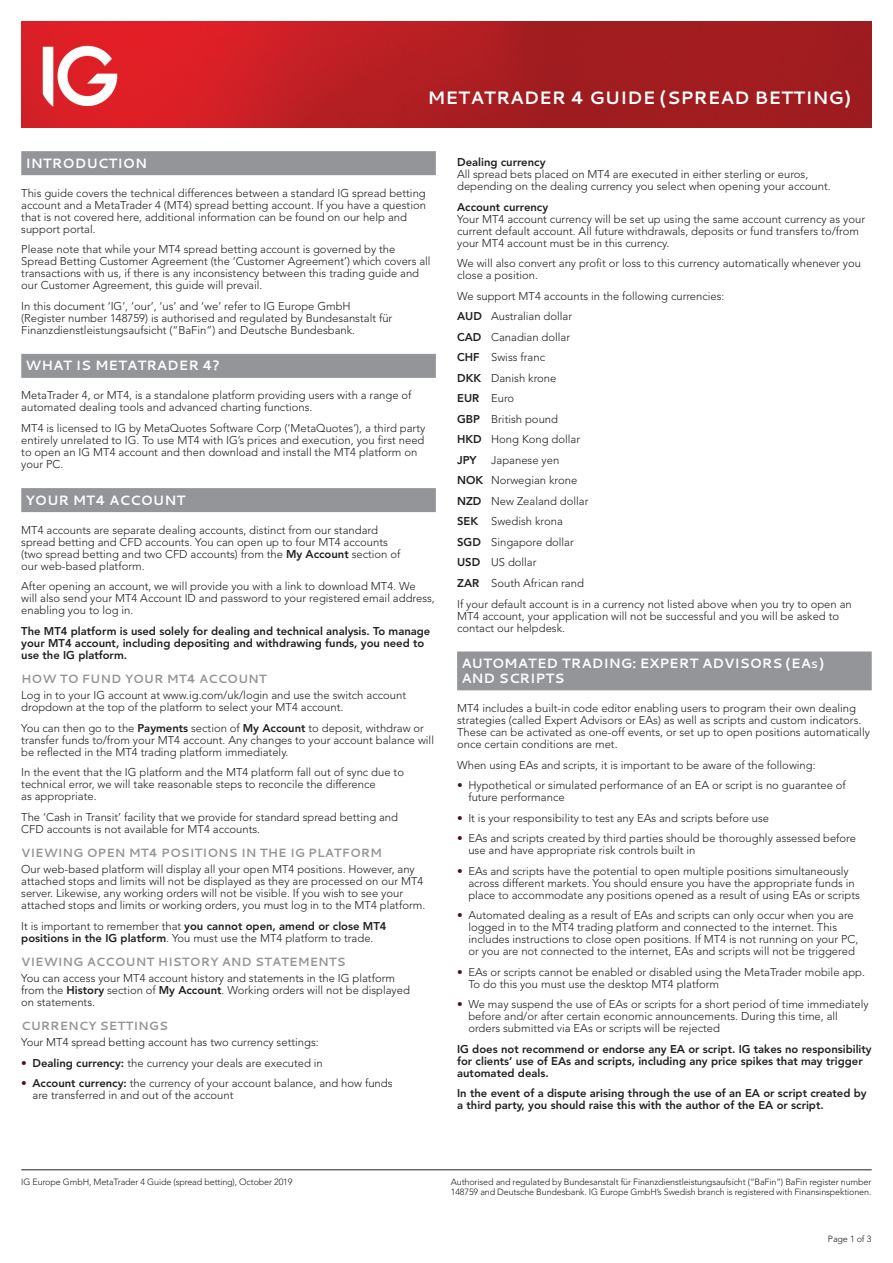
<style>
.page{position:relative;width:893px;height:1263px;background:#fff}
.page>*{position:absolute;margin:0;border:0;box-sizing:border-box;transform-origin:0 0}
.t1{font:700 18px "Cantarell";color:#fff}
.t2{font:700 13.5px/15px "Cantarell";color:#fff}
.t3{font:700 12px "Cantarell";color:#939598}
.t4{font:300 11.25px/12px "Avenir LT Std";color:#231f20}
.t5{font:800 11.25px/12px "Avenir LT Std";color:#231f20}
.t6{font:300 9px/10.5px "Avenir LT Std";letter-spacing:-.015em;color:#231f20}
.s1{font-weight:800}
.s2{color:#4a0f20}
.s3{font-size:9.45px}
</style>
<div class="page">
<img style="left:21px;top:21px;width:851px;height:107px">
<hr style="left:21px;top:1169px;width:851px;height:1px;background:#231f20">
<div style="left:21px;top:151px;width:415px;height:24px;background:#939598"></div>
<div style="left:21px;top:354px;width:415px;height:24px;background:#939598"></div>
<div style="left:21px;top:488px;width:415px;height:24px;background:#939598"></div>
<div style="left:457px;top:651px;width:415px;height:39px;background:#939598"></div>
<h1 class="t1" style="left:428px;top:85px;width:424px">METATRADER 4 GUIDE (SPREAD BETTING)</h1>
<p class="t2" style="left:26px;top:155px;width:123px">INTRODUCTION</p>
<p class="t4" style="left:21px;top:187px;width:406px">This guide covers the technical differences between a standard IG spread betting account and a MetaTrader 4 (MT4) spread betting account. If you have a question that is not covered here, additional information can be found on our help and support portal.</p>
<p class="t4" style="left:21px;top:243px;width:411px">Please note that while your MT4 spread betting account is governed by the Spread Betting Customer Agreement (the ‘Customer Agreement’) which covers all transactions with us, if there is any inconsistency between this trading guide and our Customer Agreement, this guide will prevail.</p>
<p class="t4" style="left:21px;top:300px;width:373px">In this document ‘IG’, ‘our’, ‘us’ and ‘we’ refer to IG Europe GmbH (Register number 148759) is authorised and regulated by Bundesanstalt für<br>Finanzdienstleistungsaufsicht (“BaFin”) and Deutsche Bundesbank.</p>
<p class="t2" style="left:26px;top:358px;width:196px">WHAT IS METATRADER 4?</p>
<p class="t4" style="left:21px;top:390px;width:392px">MetaTrader 4, or MT4, is a standalone platform providing users with a range of automated dealing tools and advanced charting functions.</p>
<p class="t4" style="left:21px;top:422px;width:406px">MT4 is licensed to IG by MetaQuotes Software Corp (‘MetaQuotes’), a third party entirely unrelated to IG. To use MT4 with IG’s prices and execution, you first need to open an IG MT4 account and then download and install the MT4 platform on your PC.</p>
<p class="t2" style="left:26px;top:492px;width:161px">YOUR MT4 ACCOUNT</p>
<p class="t4" style="left:21px;top:524px;width:381px">MT4 accounts are separate dealing accounts, distinct from our standard spread betting and CFD accounts. You can open up to four MT4 accounts (two spread betting and two CFD accounts) from the <span class="s1">My Account</span> section of our web-based platform.</p>
<p class="t4" style="left:21px;top:580px;width:415px">After opening an account, we will provide you with a link to download MT4. We<br>will also send your MT4 Account ID and password to your registered email address, enabling you to log in.</p>
<p class="t5" style="left:21px;top:625px;width:411px">The MT4 platform is used solely for dealing and technical analysis. To manage your MT4 account, including depositing and withdrawing funds, you need to use the IG platform.</p>
<p class="t3" style="left:21px;top:670px;width:247px">HOW TO FUND YOUR MT4 ACCOUNT</p>
<p class="t4" style="left:21px;top:689px;width:386px">Log in to your IG account at www.ig.com/uk/login and use the switch account dropdown at the top of the platform to select your MT4 account.</p>
<p class="t4" style="left:21px;top:722px;width:414px">You can then go to the <span class="s1">Payments</span> section of <span class="s1">My Account</span> to deposit, withdraw or transfer funds to/from your MT4 account. Any changes to your account balance will be reflected in the MT4 trading platform immediately.</p>
<p class="t4" style="left:21px;top:766px;width:384px">In the event that the IG platform and the MT4 platform fall out of sync due to technical error, we will take reasonable steps to reconcile the difference<br>as appropriate.</p>
<p class="t4" style="left:21px;top:811px;width:378px">The ‘Cash in Transit’ facility that we provide for standard spread betting and<br>CFD accounts is not available for MT4 accounts.</p>
<p class="t3" style="left:21px;top:844px;width:363px">VIEWING OPEN MT4 POSITIONS IN THE IG PLATFORM</p>
<p class="t4" style="left:21px;top:863px;width:405px">Our web-based platform will display all your open MT4 positions. However, any attached stops and limits will not be displayed as they are processed on our MT4 server. Likewise, any working orders will not be visible. If you wish to see your attached stops and limits or working orders, you must log in to the MT4 platform.</p>
<p class="t4" style="left:21px;top:920px;width:367px">It is important to remember that <span class="s1">you cannot open, amend or close MT4 positions in the IG platform</span>. You must use the MT4 platform to trade.</p>
<p class="t3" style="left:21px;top:953px;width:326px">VIEWING ACCOUNT HISTORY AND STATEMENTS</p>
<p class="t4" style="left:21px;top:972px;width:390px">You can access your MT4 account history and statements in the IG platform from the <span class="s1">History</span> section of <span class="s1">My Account</span>. Working orders will not be displayed on statements.</p>
<p class="t3" style="left:21px;top:1017px;width:148px">CURRENCY SETTINGS</p>
<p class="t4" style="left:21px;top:1036px;width:299px">Your MT4 spread betting account has two currency settings:</p>
<p class="t4" style="left:21px;top:1057px;width:303px"><span class="s2">•</span> <span class="s1">Dealing currency:</span> the currency your deals are executed in</p>
<p class="t4" style="left:33px;top:1077px;width:361px;text-indent:-11px"><span class="s2">•</span> <span class="s1">Account currency:</span> the currency of your account balance, and how funds are transferred in and out of the account</p>
<p class="t5" style="left:457px;top:156px;width:90px">Dealing currency</p>
<p class="t4" style="left:457px;top:168px;width:375px">All spread bets placed on MT4 are executed in either sterling or euros, depending on the dealing currency you select when opening your account.</p>
<p class="t5" style="left:457px;top:201px;width:93px">Account currency</p>
<p class="t4" style="left:457px;top:213px;width:409px">Your MT4 account currency will be set up using the same account currency as your current default account. All future withdrawals, deposits or fund transfers to/from your MT4 account must be in this currency.</p>
<p class="t4" style="left:457px;top:257px;width:405px">We will also convert any profit or loss to this currency automatically whenever you close a position.</p>
<p class="t4" style="left:457px;top:286px;width:269px;line-height:20.5px">We support MT4 accounts in the following currencies:<br><span class="s1">AUD</span> Australian dollar<br><span class="s1">CAD</span> Canadian dollar<br><span class="s1">CHF</span> Swiss franc<br><span class="s1">DKK</span> Danish krone<br><span class="s1">EUR</span> Euro<br><span class="s1">GBP</span> British pound<br><span class="s1">HKD</span> Hong Kong dollar<br><span class="s1">JPY</span></p>
<p class="t4" style="left:457px;top:450px;width:396px;line-height:20.5px;text-indent:34px">Japanese yen<br><span class="s1">NOK</span> Norwegian krone<br><span class="s1">NZD</span> New Zealand dollar<br><span class="s1">SEK</span> Swedish krona<br><span class="s1">SGD</span> Singapore dollar<br><span class="s1">USD</span> US dollar<br><span class="s1">ZAR</span> South African rand<br>If your default account is in a currency not listed above when you try to open an</p>
<p class="t4" style="left:457px;top:610px;width:384px">MT4 account, your application will not be successful and you will be asked to contact our helpdesk.</p>
<p class="t2" style="left:461px;top:655px;width:364px">AUTOMATED TRADING: EXPERT ADVISORS (EA<span class="s3">s</span>)<br>AND SCRIPTS</p>
<p class="t4" style="left:457px;top:702px;width:414px">MT4 includes a built-in code editor enabling users to program their own dealing strategies (called Expert Advisors or EAs) as well as scripts and custom indicators.<br>These can be activated as one-off events, or set up to open positions automatically once certain conditions are met.</p>
<p class="t4" style="left:457px;top:759px;width:360px">When using EAs and scripts, it is important to be aware of the following:</p>
<p class="t4" style="left:468px;top:779px;width:379px;text-indent:-11px"><span class="s2">•</span> Hypothetical or simulated performance of an EA or script is no guarantee of future performance</p>
<p class="t4" style="left:457px;top:812px;width:314px"><span class="s2">•</span> It is your responsibility to test any EAs and scripts before use</p>
<p class="t4" style="left:468px;top:832px;width:389px;text-indent:-11px"><span class="s2">•</span> EAs and scripts created by third parties should be thoroughly assessed before use and have appropriate risk controls built in</p>
<p class="t4" style="left:468px;top:865px;width:393px;text-indent:-11px"><span class="s2">•</span> EAs and scripts have the potential to open multiple positions simultaneously across different markets. You should ensure you have the appropriate funds in place to accommodate any positions opened as a result of using EAs or scripts</p>
<p class="t4" style="left:468px;top:909px;width:392px;text-indent:-11px"><span class="s2">•</span> Automated dealing as a result of EAs and scripts can only occur when you are logged in to the MT4 trading platform and connected to the internet. This includes instructions to close open positions. If MT4 is not running on your PC, or you are not connected to the internet, EAs and scripts will not be triggered</p>
<p class="t4" style="left:468px;top:966px;width:398px;text-indent:-11px"><span class="s2">•</span> EAs or scripts cannot be enabled or disabled using the MetaTrader mobile app.<br>To do this you must use the desktop MT4 platform</p>
<p class="t4" style="left:468px;top:998px;width:402px;text-indent:-11px"><span class="s2">•</span> We may suspend the use of EAs or scripts for a short period of time immediately before and/or after certain economic announcements. During this time, all orders submitted via EAs or scripts will be rejected</p>
<p class="t5" style="left:457px;top:1043px;width:416px">IG does not recommend or endorse any EA or script. IG takes no responsibility for clients’ use of EAs and scripts, including any price spikes that may trigger automated deals.</p>
<p class="t5" style="left:457px;top:1087px;width:411px">In the event of a dispute arising through the use of an EA or script created by a third party, you should raise this with the author of the EA or script.</p>
<p class="t6" style="left:21px;top:1176px;width:273px">IG Europe GmbH, MetaTrader 4 Guide (spread betting), October 2019</p>
<p class="t6" style="left:451px;top:1176px;width:422px">Authorised and regulated by Bundesanstalt für Finanzdienstleistungsaufsicht (“BaFin”) BaFin register number<br>148759 and Deutsche Bundesbank. IG Europe GmbH’s Swedish branch is registered with Finansinspektionen.</p>
<p class="t6" style="left:828px;top:1233px;width:45px">Page 1 of 3</p>
</div>
